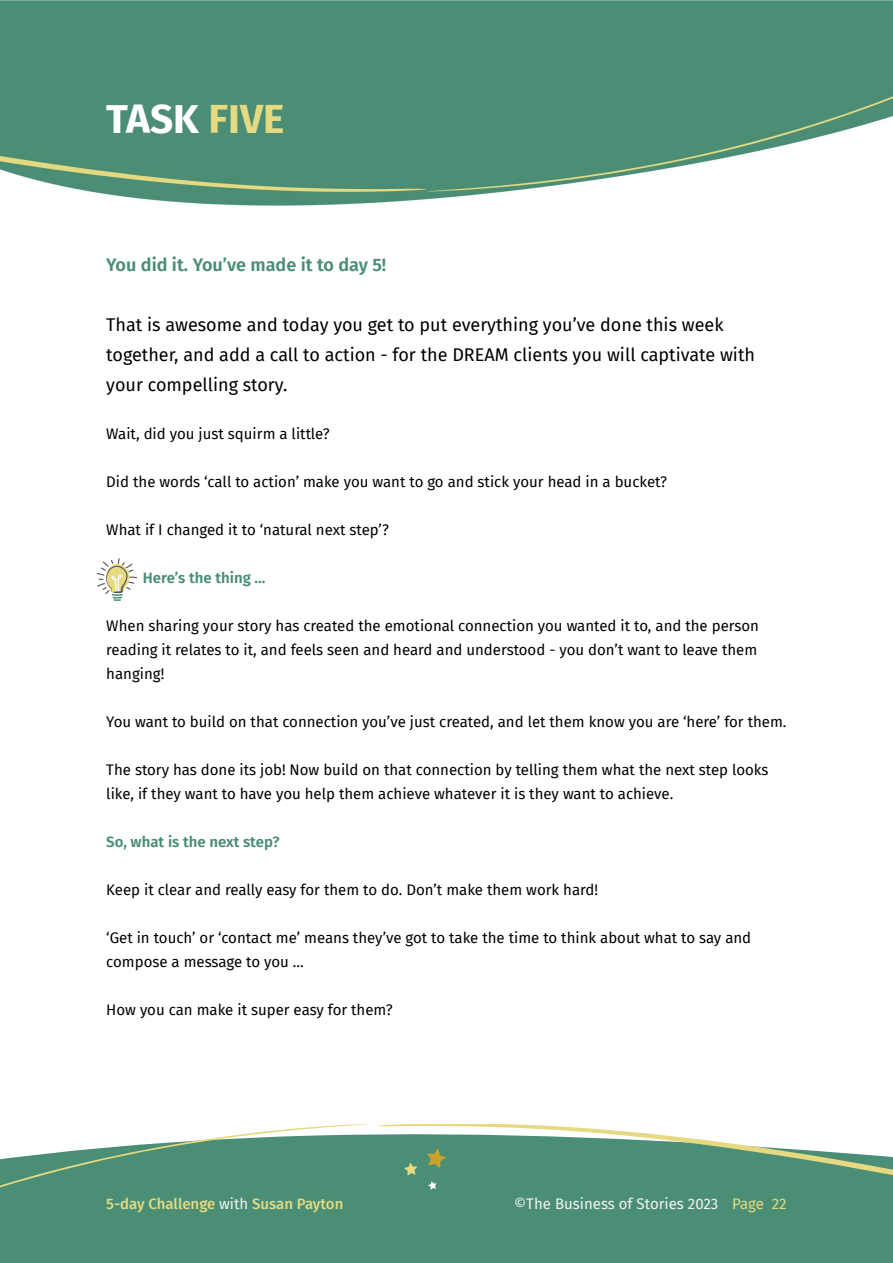
<style>
.page{position:relative;width:893px;height:1263px;background:#fff}
.page>*{position:absolute;margin:0;border:0;box-sizing:border-box;transform-origin:0 0}
.t1{font:700 40.5px "Fira Sans";color:#fff}
.t2{font:18px/30px "Fira Sans";color:#000}
.t3{font:600 18px "Fira Sans";color:#4a8e76}
.t4{font:15px/24px "Fira Sans";color:#000}
.t5{font:600 15px "Fira Sans";color:#4a8e76}
.t6{font:15px "Fira Sans";color:#f5f3f2}
.t7{font:500 15px "Fira Sans";color:#e5da81}
.s1{color:#e5da81}
.s2{font-weight:400;color:#f5f3f2}
</style>
<div class="page">
<svg style="left:0;top:1124px;width:893px;height:139px;fill:#4a8f75"></svg>
<svg style="left:427px;top:1148px;width:19px;height:20px"></svg>
<svg style="left:404px;top:1162px;width:13px;height:13px"></svg>
<svg style="left:428px;top:1181px;width:9px;height:9px"></svg>
<img style="left:0;top:0;width:893px;height:206px">
<svg style="left:96px;top:558px;width:42px;height:43px"></svg>
<h1 class="t1" style="left:106px;top:85px;width:180px">TASK <span class="s1">FIVE</span></h1>
<p class="t3" style="left:106px;top:250px;width:281px">You did it. You’ve made it to day 5!</p>
<p class="t2" style="left:106px;top:310px;width:650px">That is awesome and today you get to put everything you’ve done this week together, and add a call to action - for the DREAM clients you will captivate with your compelling story.</p>
<p class="t4" style="left:106px;top:422px;width:225px">Wait, did you just squirm a little?</p>
<p class="t4" style="left:106px;top:470px;width:562px">Did the words ‘call to action’ make you want to go and stick your head in a bucket?</p>
<p class="t4" style="left:106px;top:518px;width:284px">What if I changed it to ‘natural next step’?</p>
<p class="t5" style="left:143px;top:566px;width:124px">Here’s the thing …</p>
<p class="t4" style="left:106px;top:614px;width:654px;text-align:justify">When sharing your story has created the emotional connection you wanted it to, and the person reading it relates to it, and feels seen and heard and understood - you don’t want to leave them hanging!</p>
<p class="t4" style="left:106px;top:710px;width:682px">You want to build on that connection you’ve just created, and let them know you are ‘here’ for them.</p>
<p class="t4" style="left:106px;top:758px;width:664px">The story has done its job! Now build on that connection by telling them what the next step looks like, if they want to have you help them achieve whatever it is they want to achieve.</p>
<p class="t5" style="left:106px;top:830px;width:175px">So, what is the next step?</p>
<p class="t4" style="left:106px;top:878px;width:493px">Keep it clear and really easy for them to do. Don’t make them work hard!</p>
<p class="t4" style="left:106px;top:926px;width:646px">‘Get in touch’ or ‘contact me’ means they’ve got to take the time to think about what to say and compose a message to you ...</p>
<p class="t4" style="left:106px;top:998px;width:288px">How you can make it super easy for them?</p>
<p class="t7" style="left:106px;top:1192px;width:239px">5-day Challenge <span class="s2">with</span> Susan Payton</p>
<p class="t6" style="left:514px;top:1192px;width:274px">©The Business of Stories 2023 <span class="s1">Page 22</span></p>
</div>
